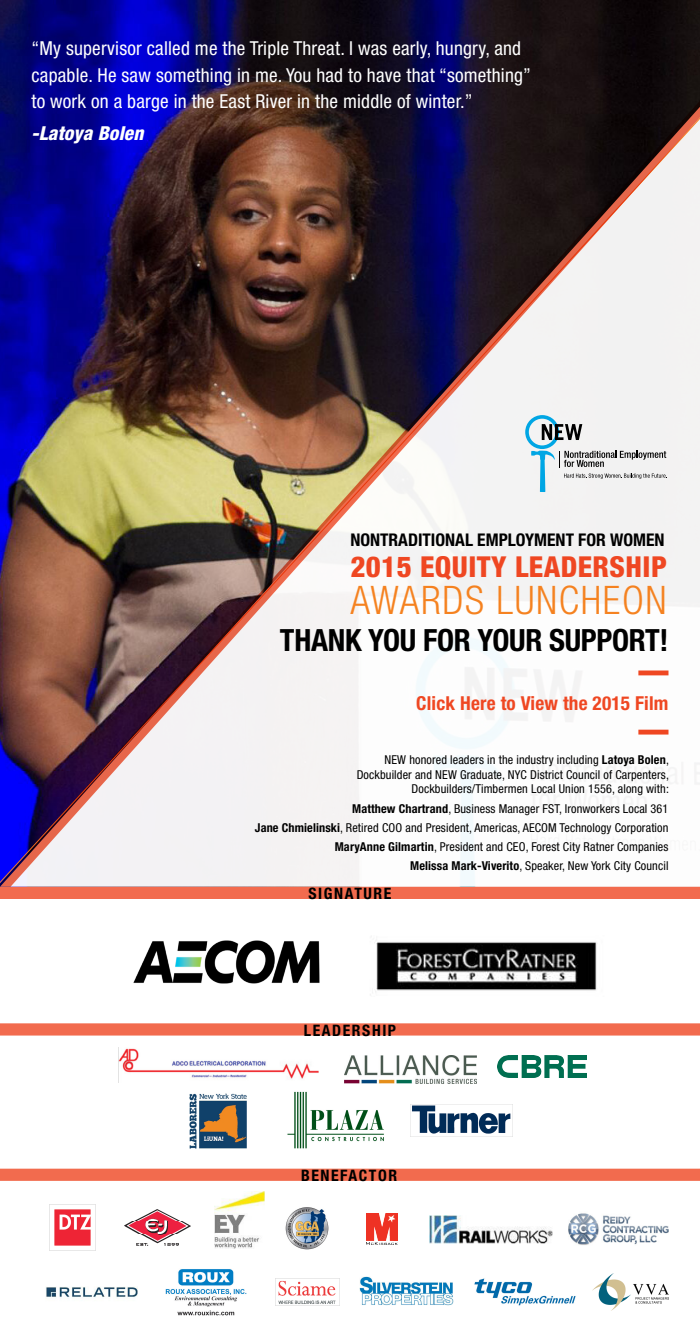
<style>
.page{position:relative;width:700px;height:1335px;background:#fff}
.page>*{position:absolute;margin:0;border:0;box-sizing:border-box;transform-origin:0 0}
.t1{font:300 condensed 39.38px "Helvetica Neue";letter-spacing:.04em;color:#f58220}
.t2{font:700 condensed 30.62px "Helvetica Neue";letter-spacing:-.01em;color:#000}
.t3{font:800 condensed 28.88px "Helvetica Neue";letter-spacing:.015em;color:#ef4722}
.t4{font:condensed 19.25px/26.2px "Helvetica Neue";letter-spacing:.01em;color:#fff}
.t5{font:700 condensed 19.25px "Helvetica Neue";letter-spacing:.01em;color:#ef4722}
.t6{font:italic 800 condensed 19.25px "Helvetica Neue";letter-spacing:.01em;color:#fff}
.t7{font:700 condensed 17.5px "Helvetica Neue";color:#000}
.t8{font:700 condensed 15.75px "Helvetica Neue";letter-spacing:.1em;color:#000}
.t9{font:condensed 12.25px/14.7px "Helvetica Neue";letter-spacing:.01em;color:#000;text-align:right}
.s1{font-weight:700}
</style>
<div class="page">
<img style="left:0;top:0;width:700px;height:92px">
<img style="left:133px;top:940px;width:186px;height:43px">
<img style="left:370px;top:942px;width:227px;height:53px">
<img style="left:49px;top:1204px;width:46px;height:46px">
<img style="left:215px;top:1191px;width:49px;height:57px">
<img style="left:285px;top:1207px;width:44px;height:42px">
<img style="left:367px;top:1213px;width:30px;height:30px">
<img style="left:430px;top:1215px;width:123px;height:27px">
<img style="left:568px;top:1213px;width:100px;height:32px">
<img style="left:165px;top:1269px;width:82px;height:47px">
<img style="left:474px;top:1278px;width:102px;height:28px">
<img style="left:592px;top:1273px;width:76px;height:37px">
<img style="left:125px;top:1209px;width:65px;height:36px">
<div style="left:0;top:886px;width:700px;height:13px;background:#f26b4e"></div>
<img style="left:118px;top:1047px;width:200px;height:35px">
<img style="left:345px;top:1055px;width:132px;height:28px">
<img style="left:497px;top:1055px;width:89px;height:22px">
<img style="left:287px;top:1091px;width:97px;height:58px">
<img style="left:275px;top:1278px;width:64px;height:27px">
<img style="left:411px;top:1104px;width:101px;height:30px">
<div style="left:0;top:1023px;width:700px;height:12px;background:#f26b4e"></div>
<div style="left:0;top:1168px;width:700px;height:12px;background:#f26b4e"></div>
<img style="left:190px;top:1093px;width:56px;height:56px">
<img style="left:46px;top:1286px;width:92px;height:12px">
<img style="left:359px;top:1276px;width:95px;height:29px">
<img style="left:0;top:92px;width:700px;height:794px">
<p class="t4" style="left:31px;top:35px;width:501px">“My supervisor called me the Triple Threat. I was early, hungry, and capable. He saw something in me. You had to have that “something” to work on a barge in the East River in the middle of winter.”</p>
<p class="t6" style="left:31px;top:121px;width:113px">-Latoya Bolen</p>
<p class="t7" style="left:350px;top:529px;width:316px">NONTRADITIONAL EMPLOYMENT FOR WOMEN</p>
<p class="t3" style="left:350px;top:549px;width:318px">2015 EQUITY LEADERSHIP</p>
<p class="t1" style="left:350px;top:577px;width:318px">AWARDS LUNCHEON</p>
<p class="t2" style="left:280px;top:621px;width:390px">THANK YOU FOR YOUR SUPPORT!</p>
<p class="t5" style="left:416px;top:691px;width:254px">Click Here to View the 2015 Film</p>
<p class="t9" style="left:357px;top:752px;width:314px">NEW honored leaders in the industry including <span class="s1">Latoya Bolen</span>,<br>Dockbuilder and NEW Graduate, NYC District Council of Carpenters,<br>Dockbuilders/Timbermen Local Union 1556, along with:</p>
<p class="t9" style="left:352px;top:800px;width:318px"><span class="s1">Matthew Chartrand</span>, Business Manager FST, Ironworkers Local 361</p>
<p class="t9" style="left:255px;top:820px;width:415px"><span class="s1">Jane Chmielinski</span>, Retired COO and President, Americas, AECOM Technology Corporation</p>
<p class="t9" style="left:335px;top:839px;width:335px"><span class="s1">MaryAnne Gilmartin</span>, President and CEO, Forest City Ratner Companies</p>
<p class="t9" style="left:410px;top:858px;width:260px"><span class="s1">Melissa Mark-Viverito</span>, Speaker, New York City Council</p>
<p class="t8" style="left:309px;top:883px;width:84px">SIGNATURE</p>
<p class="t8" style="left:304px;top:1020px;width:94px">LEADERSHIP</p>
<p class="t8" style="left:301px;top:1165px;width:98px">BENEFACTOR</p>
</div>
